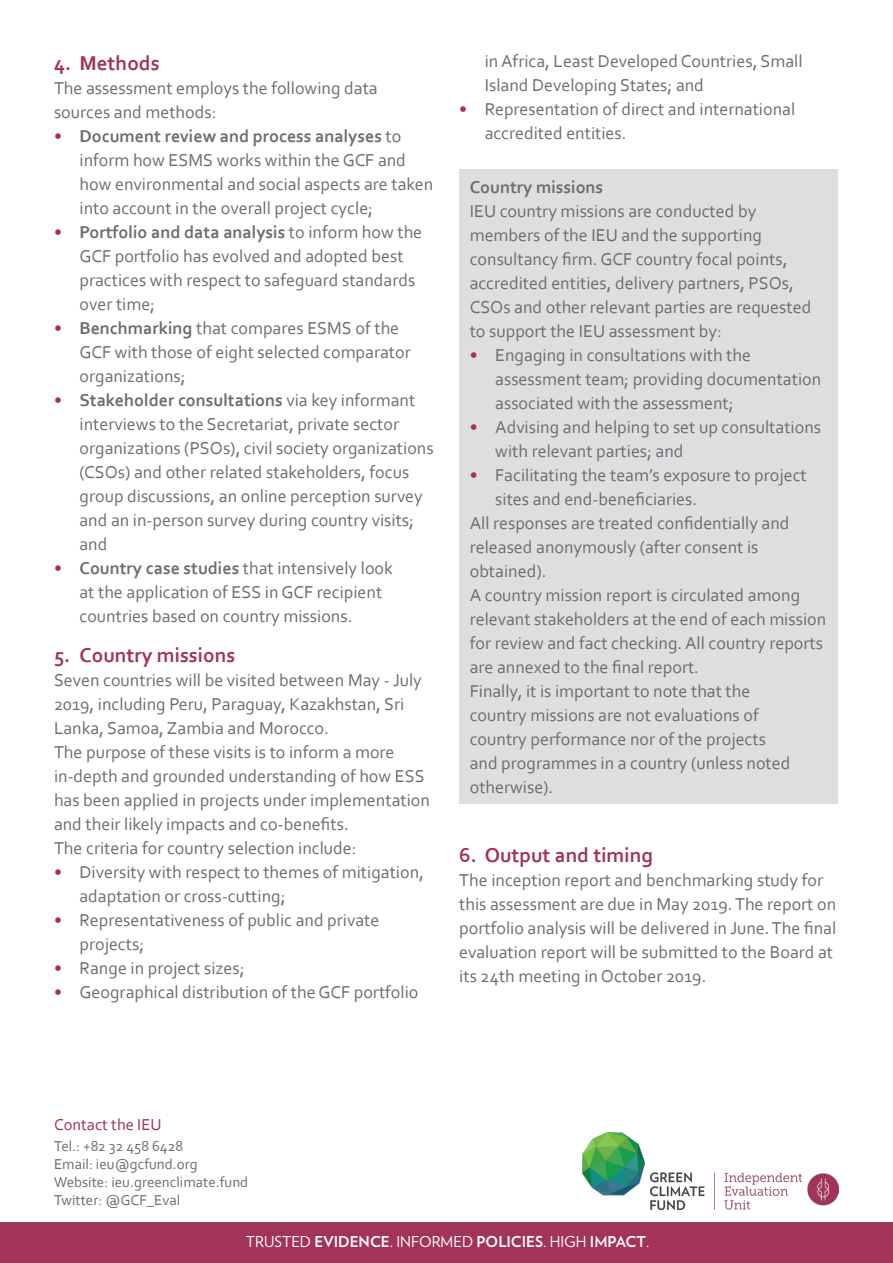
<style>
.page{position:relative;width:893px;height:1263px;background:#fff}
.page>*{position:absolute;margin:0;border:0;box-sizing:border-box;transform-origin:0 0}
.t1{font:700 21px "Corbel";color:#a13458}
.t2{font:18px/24px "Corbel";color:#6c6d70}
.t3{font:700 18px "Corbel";color:#6c6d70}
.t4{font:16.5px "Corbel";color:#a03157}
.t5{font:15px "Corbel";color:#6c6d70}
.t6{font:15px "Verlag";color:#fff}
.s1{color:#a13458}
.s2{font-weight:700}
</style>
<div class="page">
<div style="left:0;top:1223px;width:893px;height:40px;background:#a13458"></div>
<div style="left:459px;top:169px;width:378px;height:635px;background:#dddee0"></div>
<img style="left:582px;top:1133px;width:256px;height:76px">
<p class="t1" style="left:54px;top:50px;width:107px">4. Methods</p>
<p class="t2" style="left:54px;top:75px;width:325px">The assessment employs the following data sources and methods:</p>
<p class="t2" style="left:80px;top:123px;width:355px;text-indent:-26px"><span class="s1">•</span> <span class="s2">Document review and process analyses</span> to inform how ESMS works within the GCF and how environmental and social aspects are taken into account in the overall project cycle;</p>
<p class="t2" style="left:80px;top:219px;width:344px;text-indent:-26px"><span class="s1">•</span> <span class="s2">Portfolio and data analysis</span> to inform how the GCF portfolio has evolved and adopted best practices with respect to safeguard standards over time;</p>
<p class="t2" style="left:80px;top:315px;width:333px;text-indent:-26px"><span class="s1">•</span> <span class="s2">Benchmarking</span> that compares ESMS of the<br>GCF with those of eight selected comparator organizations;</p>
<p class="t2" style="left:80px;top:387px;width:356px;text-indent:-26px"><span class="s1">•</span> <span class="s2">Stakeholder consultations</span> via key informant interviews to the Secretariat, private sector organizations (PSOs), civil society organizations (CSOs) and other related stakeholders, focus group discussions, an online perception survey and an in-person survey during country visits; and</p>
<p class="t2" style="left:80px;top:555px;width:315px;text-indent:-26px"><span class="s1">•</span> <span class="s2">Country case studies</span> that intensively look at the application of ESS in GCF recipient countries based on country missions.</p>
<p class="t1" style="left:54px;top:642px;width:183px">5. Country missions</p>
<p class="t2" style="left:54px;top:668px;width:369px">Seven countries will be visited between May - July<br>2019, including Peru, Paraguay, Kazakhstan, Sri<br>Lanka, Samoa, Zambia and Morocco.</p>
<p class="t2" style="left:54px;top:740px;width:377px">The purpose of these visits is to inform a more in-depth and grounded understanding of how ESS has been applied in projects under implementation and their likely impacts and co-benefits.</p>
<p class="t2" style="left:54px;top:836px;width:304px">The criteria for country selection include:</p>
<p class="t2" style="left:80px;top:860px;width:346px;text-indent:-26px"><span class="s1">•</span> Diversity with respect to themes of mitigation, adaptation or cross-cutting;</p>
<p class="t2" style="left:80px;top:908px;width:301px;text-indent:-26px"><span class="s1">•</span> Representativeness of public and private projects;</p>
<p class="t2" style="left:54px;top:956px;width:192px"><span class="s1">•</span> Range in project sizes;</p>
<p class="t2" style="left:54px;top:980px;width:366px"><span class="s1">•</span> Geographical distribution of the GCF portfolio</p>
<p class="t2" style="left:485px;top:49px;width:319px">in Africa, Least Developed Countries, Small<br>Island Developing States; and</p>
<p class="t2" style="left:485px;top:97px;width:312px;text-indent:-26px"><span class="s1">•</span> Representation of direct and international accredited entities.</p>
<p class="t3" style="left:470px;top:176px;width:135px">Country missions</p>
<p class="t2" style="left:470px;top:199px;width:343px">IEU country missions are conducted by members of the IEU and the supporting consultancy firm. GCF country focal points, accredited entities, delivery partners, PSOs, CSOs and other relevant parties are requested to support the IEU assessment by:</p>
<p class="t2" style="left:495px;top:343px;width:327px;text-indent:-26px"><span class="s1">•</span> Engaging in consultations with the assessment team; providing documentation associated with the assessment;</p>
<p class="t2" style="left:495px;top:415px;width:327px;text-indent:-26px"><span class="s1">•</span> Advising and helping to set up consultations with relevant parties; and</p>
<p class="t2" style="left:495px;top:463px;width:313px;text-indent:-26px"><span class="s1">•</span> Facilitating the team’s exposure to project sites and end-beneficiaries.</p>
<p class="t2" style="left:470px;top:511px;width:321px">All responses are treated confidentially and released anonymously (after consent is obtained).</p>
<p class="t2" style="left:470px;top:583px;width:358px">A country mission report is circulated among relevant stakeholders at the end of each mission for review and fact checking. All country reports are annexed to the final report.</p>
<p class="t2" style="left:470px;top:679px;width:322px">Finally, it is important to note that the country missions are not evaluations of country performance nor of the projects and programmes in a country (unless noted otherwise).</p>
<p class="t1" style="left:459px;top:842px;width:195px">6. Output and timing</p>
<p class="t2" style="left:459px;top:868px;width:378px">The inception report and benchmarking study for this assessment are due in May 2019. The report on portfolio analysis will be delivered in June. The final evaluation report will be submitted to the Board at its 24th meeting in October 2019.</p>
<p class="t4" style="left:54px;top:1114px;width:109px">Contact the IEU</p>
<p class="t5" style="left:54px;top:1136px;width:131px">Tel.: +82 32 458 6428</p>
<p class="t5" style="left:54px;top:1154px;width:145px">Email: ieu@gcfund.org</p>
<p class="t5" style="left:54px;top:1172px;width:196px">Website: ieu.greenclimate.fund</p>
<p class="t5" style="left:54px;top:1190px;width:128px">Twitter: @GCF_Eval</p>
<p class="t6" style="left:246px;top:1230px;width:405px">TRUSTED <span class="s2">EVIDENCE</span>. INFORMED <span class="s2">POLICIES</span>. HIGH <span class="s2">IMPACT</span>.</p>
</div>
